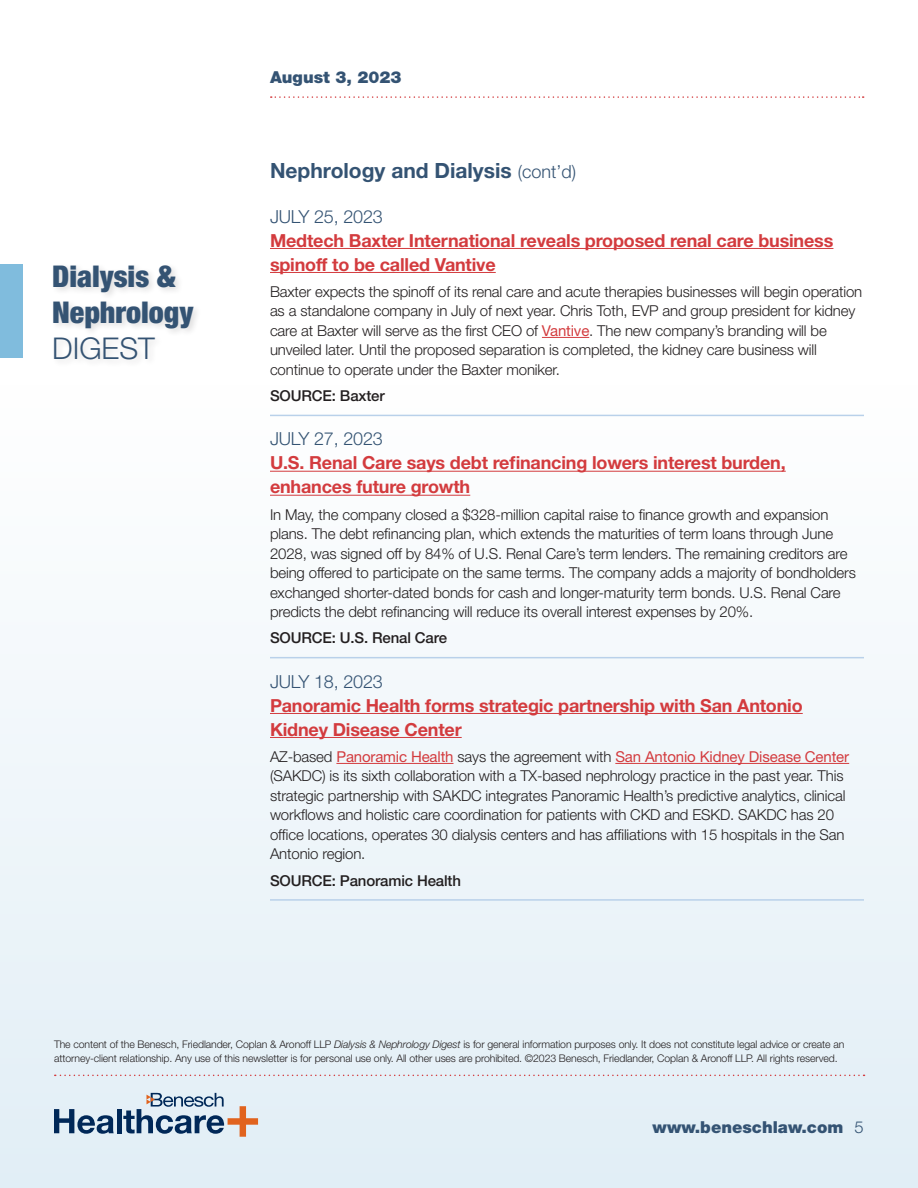
<style>
.page{position:relative;width:918px;height:1188px;background:#fff}
.page>*{position:absolute;margin:0;border:0;box-sizing:border-box;transform-origin:0 0}
.t1{font:900 condensed 30px/36px "Helvetica Neue";color:#345373}
.t2{font:300 30px "Helvetica Neue";color:#345373}
.SectionHeader_Smalle{font:700 21px "Helvetica Neue";color:#345373}
.Neph_BoldHyperlink_R{font:700 18px/24px "Helvetica Neue";letter-spacing:-.01em;color:#d33b3e}
.Date{font:300 18px "Helvetica Neue";letter-spacing:-.01em;color:#345373}
.t3{font:900 16.5px "Helvetica Neue";color:#345373}
.Neph_Text_10_13{font:300 15px/19.5px "Helvetica Neue";letter-spacing:-.01em;color:#231f20}
.Source_RuleUnder{font:500 15px "Helvetica Neue";letter-spacing:-.01em;color:#231f20}
.t4{font:300 10.5px/13.5px "Helvetica Neue";letter-spacing:-.01em;color:#231f20}
.s1{font-weight:300;font-size:18px}
.s2{font-weight:400;color:#d33b3e}
.s3{font-style:italic}
.s4{font-weight:300}
</style>
<div class="page">
<div style="left:0;top:385px;width:918px;height:803px;background:linear-gradient(to bottom,#fefefe,#e1eef6)"></div>
<svg style="left:271px;top:96px;width:593px;height:2px"></svg>
<div style="left:51px;top:263px;width:151px;height:105px;background:#231f20;opacity:.15"></div>
<svg style="left:55px;top:1075px;width:810px;height:1px"></svg>
<div style="left:0;top:264px;width:23px;height:93px;background:#80bcdd"></div>
<svg style="left:54px;top:1109px;width:60px;height:25px"></svg>
<hr style="left:117px;top:1109px;width:4px;height:24px;background:#002858">
<svg style="left:123px;top:1093px;width:135px;height:44px"></svg>
<hr style="left:270px;top:248px;width:563px;height:1px;background:#d33b3e">
<hr style="left:270px;top:272px;width:226px;height:1px;background:#d33b3e">
<hr style="left:542px;top:337px;width:47px;height:1px;background:#d33b3e">
<hr style="left:270px;top:415px;width:594px;height:1px;background:#b9d1ea">
<hr style="left:270px;top:471px;width:516px;height:1px;background:#d33b3e">
<hr style="left:270px;top:495px;width:200px;height:1px;background:#d33b3e">
<hr style="left:270px;top:657px;width:594px;height:1px;background:#b9d1ea">
<hr style="left:270px;top:713px;width:533px;height:1px;background:#d33b3e">
<hr style="left:270px;top:737px;width:192px;height:1px;background:#d33b3e">
<hr style="left:336px;top:763px;width:117px;height:1px;background:#d33b3e">
<hr style="left:615px;top:763px;width:234px;height:1px;background:#d33b3e">
<hr style="left:270px;top:899px;width:594px;height:2px;background:#b9d1ea">
<h1 class="t1" style="left:52px;top:258px;width:143px">Dialysis &amp;<br>Nephrology</h1>
<h1 class="t2" style="left:52px;top:330px;width:104px">DIGEST</h1>
<p class="t3" style="left:270px;top:67px;width:133px">August 3, 2023</p>
<p class="SectionHeader_Smalle" style="left:270px;top:158px;width:308px">Nephrology and Dialysis <span class="s1">(cont’d)</span></p>
<p class="Date" style="left:270px;top:205px;width:114px">JULY 25, 2023</p>
<p class="Neph_BoldHyperlink_R" style="left:270px;top:228px;width:565px">Medtech Baxter International reveals proposed renal care business spinoff to be called Vantive</p>
<p class="Neph_Text_10_13" style="left:270px;top:282px;width:594px">Baxter expects the spinoff of its renal care and acute therapies businesses will begin operation as a standalone company in July of next year. Chris Toth, EVP and group president for kidney care at Baxter will serve as the first CEO of <span class="s2">Vantive</span>. The new company’s branding will be unveiled later. Until the proposed separation is completed, the kidney care business will continue to operate under the Baxter moniker.</p>
<p class="Source_RuleUnder" style="left:270px;top:387px;width:116px">SOURCE: Baxter</p>
<p class="Date" style="left:270px;top:428px;width:114px">JULY 27, 2023</p>
<p class="Neph_BoldHyperlink_R" style="left:270px;top:451px;width:517px">U.S. Renal Care says debt refinancing lowers interest burden, enhances future growth</p>
<p class="Neph_Text_10_13" style="left:270px;top:504px;width:587px">In May, the company closed a $328-million capital raise to finance growth and expansion plans. The debt refinancing plan, which extends the maturities of term loans through June 2028, was signed off by 84% of U.S. Renal Care’s term lenders. The remaining creditors are being offered to participate on the same terms. The company adds a majority of bondholders exchanged shorter-dated bonds for cash and longer-maturity term bonds. U.S. Renal Care predicts the debt refinancing will reduce its overall interest expenses by 20%.</p>
<p class="Source_RuleUnder" style="left:270px;top:629px;width:179px">SOURCE: U.S. Renal Care</p>
<p class="Date" style="left:270px;top:670px;width:114px">JULY 18, 2023</p>
<p class="Neph_BoldHyperlink_R" style="left:270px;top:693px;width:534px">Panoramic Health forms strategic partnership with San Antonio<br>Kidney Disease Center</p>
<p class="Neph_Text_10_13" style="left:270px;top:747px;width:581px">AZ-based <span class="s2">Panoramic Health</span> says the agreement with <span class="s2">San Antonio Kidney Disease Center </span>(SAKDC) is its sixth collaboration with a TX-based nephrology practice in the past year. This strategic partnership with SAKDC integrates Panoramic Health’s predictive analytics, clinical workflows and holistic care coordination for patients with CKD and ESKD. SAKDC has 20 office locations, operates 30 dialysis centers and has affiliations with 15 hospitals in the San Antonio region.</p>
<p class="Source_RuleUnder" style="left:270px;top:871px;width:193px">SOURCE: Panoramic Health</p>
<p class="t4" style="left:54px;top:1038px;width:792px">The content of the Benesch, Friedlander, Coplan &amp; Aronoff LLP <span class="s3">Dialysis &amp; Nephrology Digest</span> is for general information purposes only. It does not constitute legal advice or create an attorney-client relationship. Any use of this newsletter is for personal use only. All other uses are prohibited. ©2023 Benesch, Friedlander, Coplan &amp; Aronoff LLP. All rights reserved.</p>
<p class="t3" style="left:653px;top:1117px;width:212px">www.beneschlaw.com <span class="s4">5</span></p>
</div>
